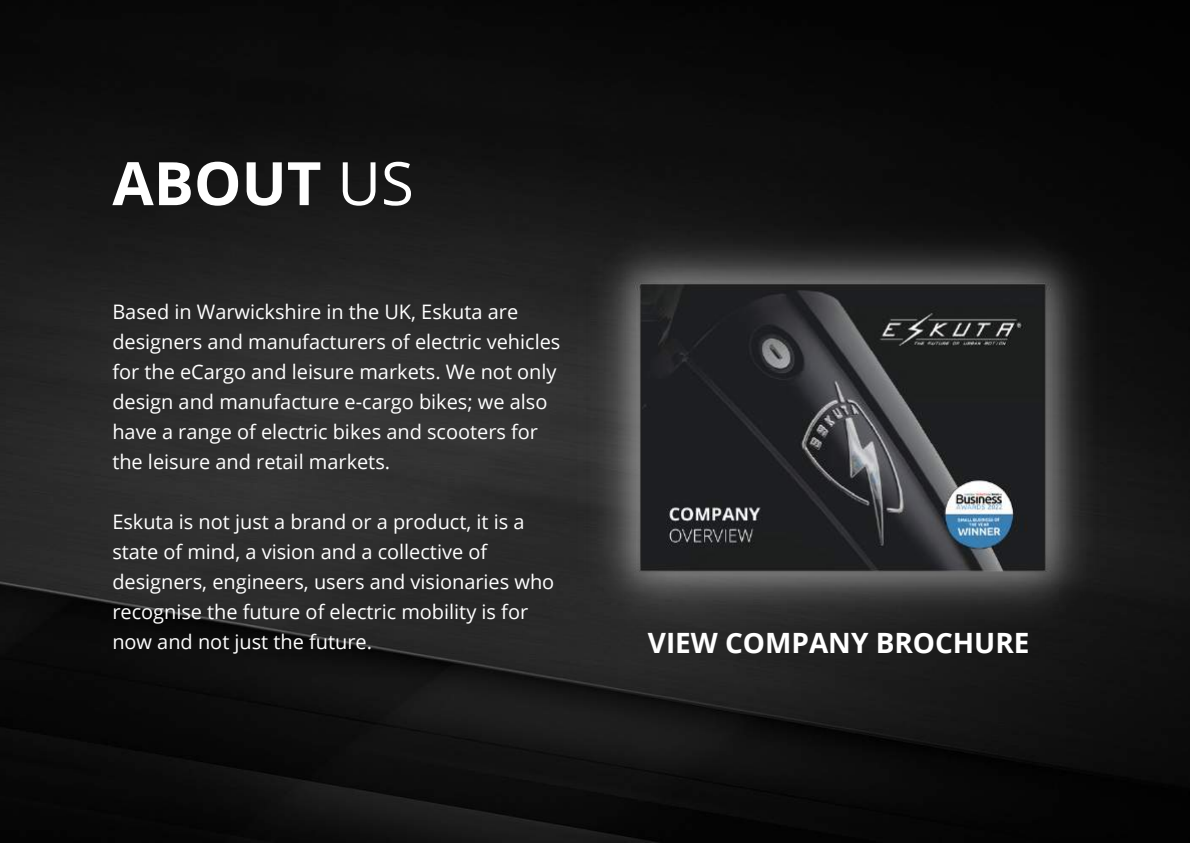
<style>
.page{position:relative;width:1190px;height:843px;background:#fff}
.page>*{position:absolute;margin:0;border:0;box-sizing:border-box;transform-origin:0 0}
.t1{font:700 60px "Open Sans";color:#fff}
.t2{font:700 28px "Open Sans";color:#fff}
.t3{font:20px/30px "Open Sans";color:#fff}
.s1{font-weight:400}
</style>
<div class="page">
<img style="left:0;top:0;width:1190px;height:842px">
<img style="left:579px;top:227px;width:527px;height:400px">
<h1 class="t1" style="left:112px;top:141px;width:303px">ABOUT <span class="s1">US</span></h1>
<p class="t3" style="left:112px;top:296px;width:450px">Based in Warwickshire in the UK, Eskuta are designers and manufacturers of electric vehicles for the eCargo and leisure markets. We not only design and manufacture e-cargo bikes; we also have a range of electric bikes and scooters for the leisure and retail markets.</p>
<p class="t3" style="left:112px;top:506px;width:443px">Eskuta is not just a brand or a product, it is a state of mind, a vision and a collective of designers, engineers, users and visionaries who recognise the future of electric mobility is for now and not just the future.</p>
<h2 class="t2" style="left:648px;top:623px;width:383px">VIEW COMPANY BROCHURE</h2>
</div>
